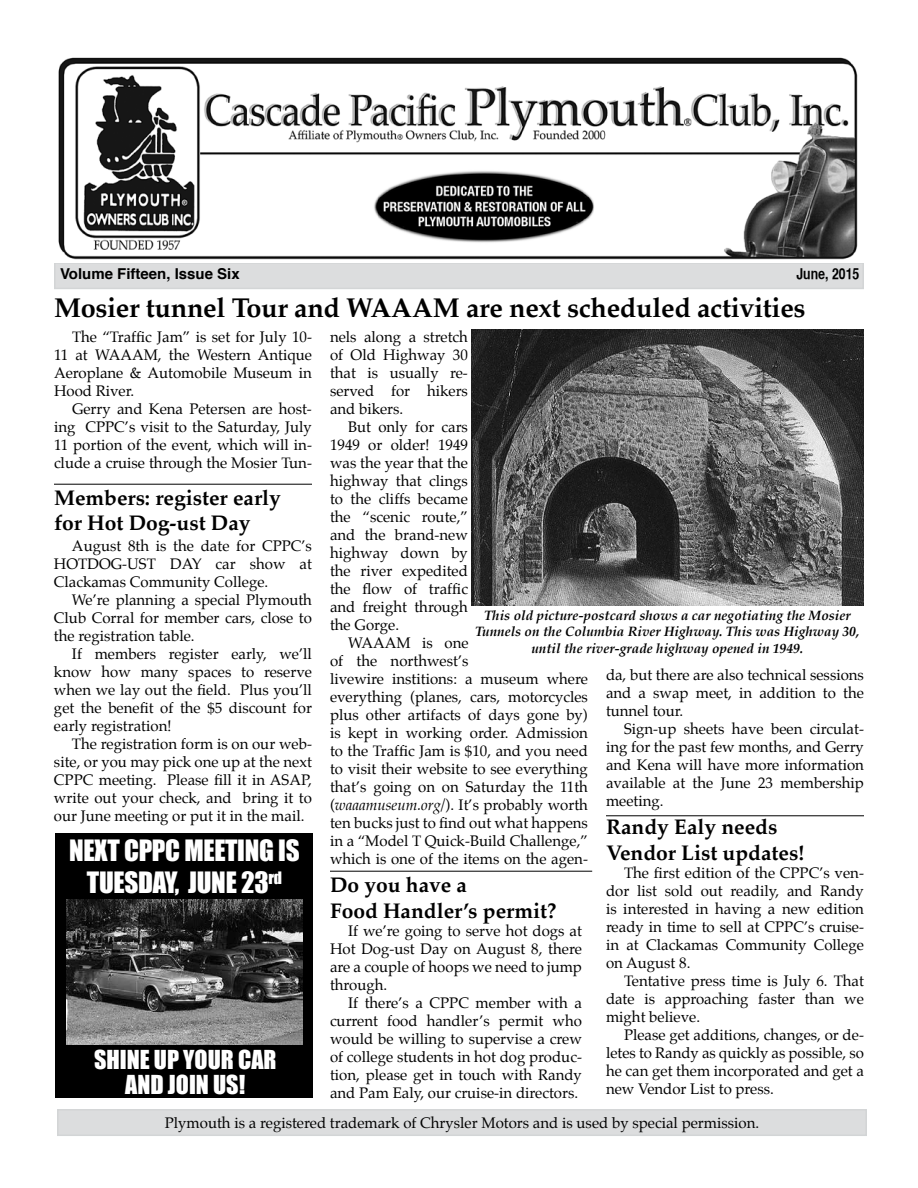
<style>
.page{position:relative;width:918px;height:1188px;background:#fff}
.page>*{position:absolute;margin:0;border:0;box-sizing:border-box;transform-origin:0 0}
.t1{font:700 27px "Palatino";letter-spacing:-.01em;color:#000}
.t2{font:27px/31.5px "Impact";letter-spacing:-.01em;color:#fff;text-align:center}
.t3{font:24px/25.5px "Impact";color:#fff;text-align:center}
.t4{font:700 21px/25.2px "Palatino";color:#000}
.t5{font:15px/18px "Palatino";color:#000;text-align:justify}
.t6{font:700 15px "Helvetica";color:#000}
.t7{font:15px "Helvetica CY Bold";color:#000}
.t8{font:italic 700 13.5px/16.2px "Palatino";color:#000;text-align:center}
.s1{font-style:italic}
</style>
<div class="page">
<div style="left:57px;top:1109px;width:810px;height:27px;background:#dcddde"></div>
<div style="left:54px;top:262px;width:810px;height:27px;background:#dcddde"></div>
<img style="left:54px;top:57px;width:810px;height:206px">
<div style="left:56px;top:833px;width:258px;height:264px;background:#000"></div>
<img style="left:66px;top:900px;width:236px;height:144px">
<hr style="left:54px;top:484px;width:258px;height:1px;background:#000">
<hr style="left:330px;top:871px;width:262px;height:1px;background:#000">
<hr style="left:606px;top:815px;width:258px;height:1px;background:#000">
<img style="left:472px;top:329px;width:392px;height:277px">
<p class="t6" style="left:60px;top:262px;width:181px">Volume Fifteen, Issue Six</p>
<p class="t7" style="left:796px;top:264px;width:65px">June, 2015</p>
<h1 class="t1" style="left:54px;top:285px;width:753px">Mosier tunnel Tour and WAAAM are next scheduled activities</h1>
<p class="t5" style="left:54px;top:328px;width:260px;text-indent:18px">The “Traffic Jam” is set for July 10- 11 at WAAAM, the Western Antique Aeroplane &amp; Automobile Museum in Hood River.</p>
<p class="t5" style="left:54px;top:400px;width:260px;text-indent:18px">Gerry and Kena Petersen are host&shy;ing CPPC’s visit to the Saturday, July 11 portion of the event, which will in&shy;clude a cruise through the Mosier Tun-</p>
<p class="t5" style="left:330px;top:328px;width:140px">nels along a stretch of Old Highway 30 that is usually re&shy;served for hikers and bikers.</p>
<p class="t5" style="left:330px;top:418px;width:140px;text-indent:18px">But only for cars 1949 or older! 1949 was the year that the highway that clings to the cliffs became the “scenic route,” and the brand-new highway down by the river expedited the flow of traffic and freight through the Gorge.</p>
<p class="t5" style="left:330px;top:634px;width:260px;text-align:left;text-indent:18px">WAAAM is one<br>of the northwest’s<br>livewire institions: a museum where everything (planes, cars, motorcycles plus other artifacts of days gone by) is kept in working order. Admission to the Traffic Jam is $10, and you need to visit their website to see everything that’s going on on Saturday the 11th (<span class="s1">waaamuseum.org/</span>). It’s probably worth ten bucks just to find out what happens in a “Model T Quick-Build Challenge,” which is one of the items on the agen-</p>
<h3 class="t4" style="left:54px;top:485px;width:228px">Members: register early for Hot Dog-ust Day</h3>
<p class="t5" style="left:54px;top:537px;width:260px;text-indent:18px">August 8th is the date for CPPC’s HOTDOG-UST DAY car show at Clackamas Community College.</p>
<p class="t5" style="left:54px;top:591px;width:260px;text-indent:18px">We’re planning a special Plymouth Club Corral for member cars, close to the registration table.</p>
<p class="t5" style="left:54px;top:645px;width:260px;text-indent:18px">If members register early, we’ll know how many spaces to reserve when we lay out the field. Plus you’ll get the benefit of the $5 discount for early registration!</p>
<p class="t5" style="left:54px;top:735px;width:259px;text-indent:18px">The registration form is on our web&shy;site, or you may pick one up at the next CPPC meeting. Please fill it in ASAP, write out your check, and bring it to our June meeting or put it in the mail.</p>
<p class="t8" style="left:475px;top:608px;width:386px">This old picture-postcard shows a car negotiating the Mosier<br>Tunnels on the Columbia River Highway. This was Highway 30, until the river-grade highway opened in 1949.</p>
<p class="t5" style="left:606px;top:665px;width:260px">da, but there are also technical sessions and a swap meet, in addition to the tunnel tour.</p>
<p class="t5" style="left:606px;top:719px;width:260px;text-indent:18px">Sign-up sheets have been circulat&shy;ing for the past few months, and Gerry and Kena will have more information available at the June 23 membership meeting.</p>
<h3 class="t4" style="left:606px;top:814px;width:200px">Randy Ealy needs<br>Vendor List updates!</h3>
<p class="t5" style="left:606px;top:863px;width:260px;text-indent:18px">The first edition of the CPPC’s ven&shy;dor list sold out readily, and Randy is interested in having a new edition ready in time to sell at CPPC’s cruise&shy;in at Clackamas Community College on August 8.</p>
<p class="t5" style="left:606px;top:971px;width:260px;text-indent:18px">Tentative press time is July 6. That date is approaching faster than we might believe.</p>
<p class="t5" style="left:606px;top:1025px;width:260px;text-indent:18px">Please get additions, changes, or de&shy;letes to Randy as quickly as possible, so he can get them incorporated and get a new Vendor List to press.</p>
<h1 class="t2" style="left:69px;top:834px;width:232px">NEXT CPPC MEETING IS<br>TUESDAY, JUNE 23<sup>rd</sup></h1>
<h3 class="t4" style="left:330px;top:872px;width:228px">Do you have a<br>Food Handler’s permit?</h3>
<p class="t5" style="left:330px;top:921px;width:254px;text-indent:18px">If we’re going to serve hot dogs at Hot Dog-ust Day on August 8, there are a couple of hoops we need to jump through.</p>
<p class="t5" style="left:330px;top:993px;width:254px;text-indent:18px">If there’s a CPPC member with a current food handler’s permit who would be willing to supervise a crew of college students in hot dog produc&shy;tion, please get in touch with Randy and Pam Ealy, our cruise-in directors.</p>
<h2 class="t3" style="left:94px;top:1046px;width:184px">SHINE UP YOUR CAR<br>AND JOIN US!</h2>
<p class="t5" style="left:165px;top:1114px;width:596px">Plymouth is a registered trademark of Chrysler Motors and is used by special permission.</p>
</div>
